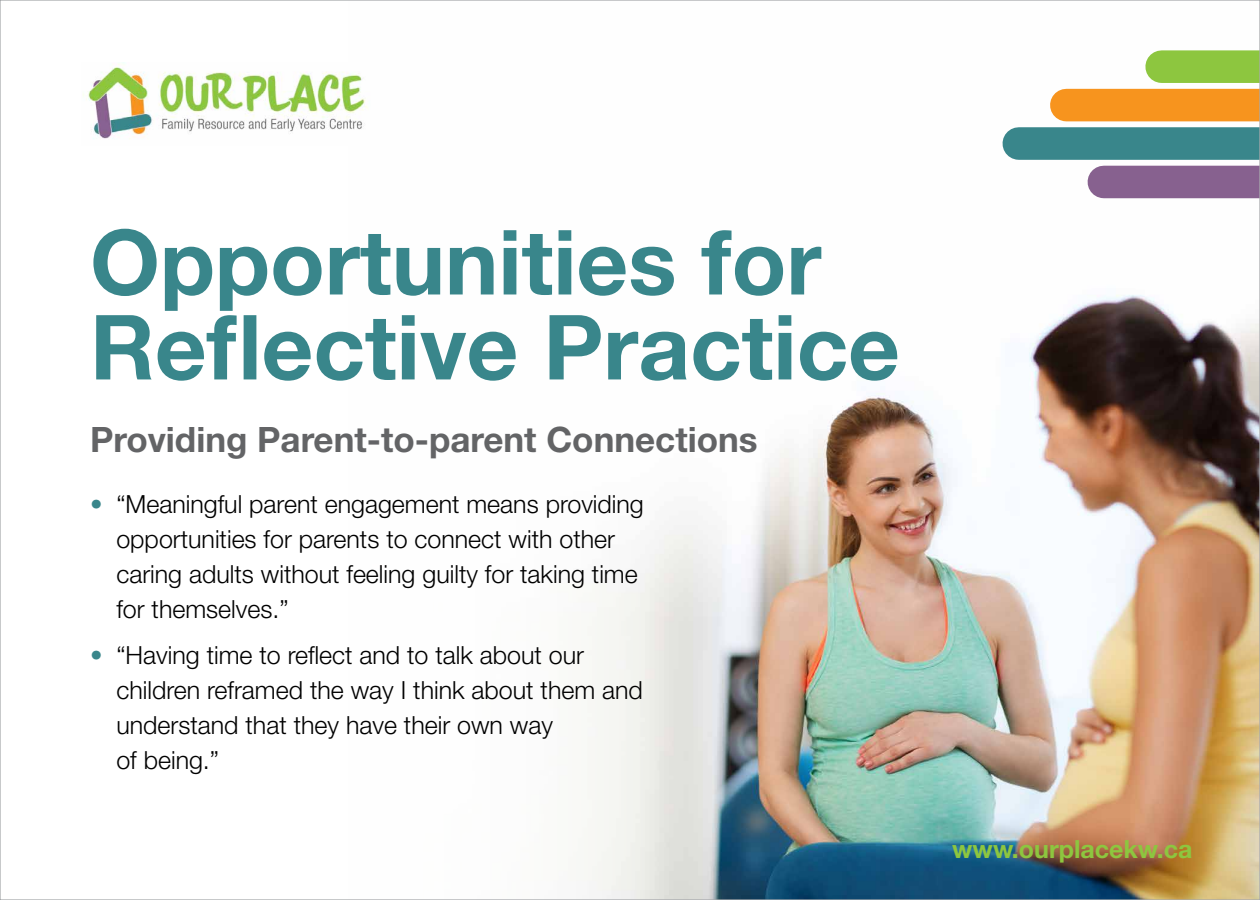
<style>
.page{position:relative;width:1260px;height:900px;background:#fff}
.page>*{position:absolute;margin:0;border:0;box-sizing:border-box;transform-origin:0 0}
.t1{font:700 90px/85px "Helvetica Neue";color:#39868b}
.t2{font:700 35px "Helvetica Neue";color:#636466}
.t3{font:300 25px/35px "Helvetica Neue";color:#000}
.t4{font:700 25px "Helvetica Neue";color:#8dc63f}
.s1{color:#39868b}
</style>
<div class="page">
<img style="left:584px;top:50px;width:674px;height:848px">
<div style="left:1019px;top:127px;width:241px;height:33px;background:#39868b"></div>
<div style="left:1162px;top:50px;width:98px;height:33px;background:#8dc63f"></div>
<div style="left:1066px;top:89px;width:194px;height:32px;background:#f7941e"></div>
<div style="left:1104px;top:166px;width:156px;height:32px;background:#87618f"></div>
<img style="left:83px;top:63px;width:285px;height:76px">
<h1 class="t1" style="left:90px;top:218px;width:811px">Opportunities for<br>Reflective Practice</h1>
<h2 class="t2" style="left:90px;top:418px;width:669px">Providing Parent-to-parent Connections</h2>
<p class="t3" style="left:116px;top:486px;width:529px;text-indent:-26px"><span class="s1">•</span> “Meaningful parent engagement means providing opportunities for parents to connect with other caring adults without feeling guilty for taking time for themselves.”</p>
<p class="t3" style="left:116px;top:637px;width:528px;text-indent:-26px"><span class="s1">•</span> “Having time to reflect and to talk about our children reframed the way I think about them and understand that they have their own way<br>of being.”</p>
<p class="t4" style="left:952px;top:833px;width:242px">www.ourplacekw.ca</p>
</div>
